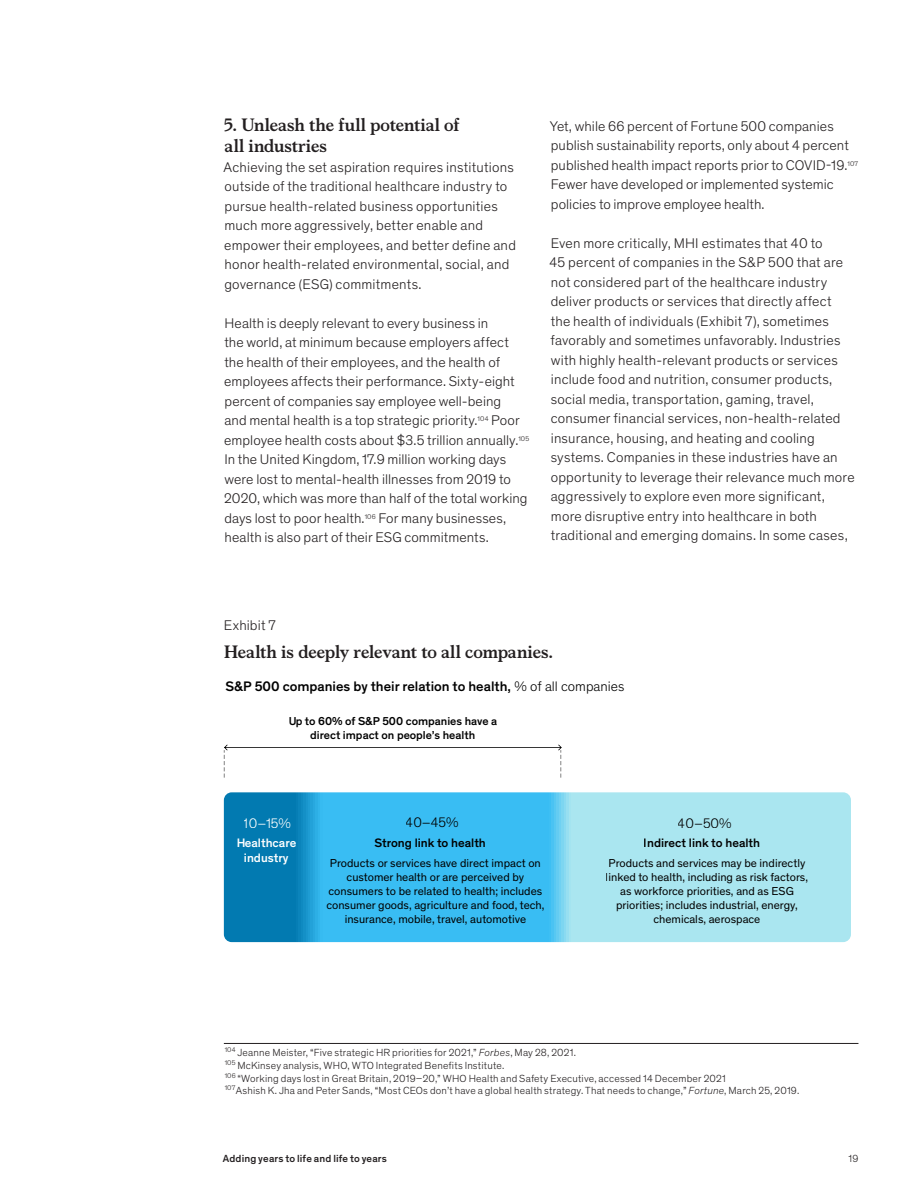
<style>
.page{position:relative;width:918px;height:1188px;background:#fff}
.page>*{position:absolute;margin:0;border:0;box-sizing:border-box;transform-origin:0 0}
.Body_heading___Level{font:700 18px/21px "Bower";color:#231f20}
.Cover_sub_title_-_Wh{font:700 18px "Bower";letter-spacing:-.005em;color:#231f20}
.t1{font:500 18px "Mc Kinsey Sans";color:#000}
.Body_text{font:300 14.25px/19.5px "Mc Kinsey Sans";letter-spacing:.01em;color:#231f20}
.Exhibit_number{font:300 14.25px "Mc Kinsey Sans";letter-spacing:.01em;color:#231f20}
.t2{font:500 14.1px "Mc Kinsey Sans";color:#000}
.t3{font:300 14.1px "Mc Kinsey Sans";color:#000}
.t4{font:300 14.1px "Mc Kinsey Sans";color:#fff}
.t5{font:500 12.45px "Mc Kinsey Sans";color:#000}
.t6{font:500 12.45px/15px "Mc Kinsey Sans";color:#fff;text-align:center}
.t7{font:11.7px/14.1px "Mc Kinsey Sans";color:#000;text-align:center}
.t8{font:500 11.7px/14.1px "Mc Kinsey Sans";color:#000;text-align:center}
.Footnote___Auto_-_no{font:300 10.5px "Mc Kinsey Sans";letter-spacing:.02em;color:#231f20}
.t9{font:500 10.5px "Mc Kinsey Sans";letter-spacing:.015em;color:#231f20}
.t10{font:10.2px "Mc Kinsey Sans";color:#231f20}
.s1{font-weight:300}
.s2{font-style:italic}
</style>
<div class="page">
<hr style="left:224px;top:1043px;width:634px;height:1px;background:#231f20">
<svg style="left:224px;top:745px;width:338px;height:32px"></svg>
<svg style="left:224px;top:792px;width:627px;height:150px;background:#66c7e8"></svg>
<h3 class="Body_heading___Level" style="left:224px;top:113px;width:237px">5. Unleash the full potential of all industries</h3>
<p class="Body_text" style="left:224px;top:156px;width:294px">Achieving the set aspiration requires institutions outside of the traditional healthcare industry to pursue health-related business opportunities much more aggressively, better enable and empower their employees, and better define and honor health-related environmental, social, and governance (ESG) commitments.</p>
<p class="Body_text" style="left:224px;top:313px;width:307px">Health is deeply relevant to every business in<br>the world, at minimum because employers affect the health of their employees, and the health of employees affects their performance. Sixty-eight percent of companies say employee well-being<br>and mental health is a top strategic priority.<sup>104</sup> Poor employee health costs about $3.5 trillion annually.<sup>105<br></sup>In the United Kingdom, 17.9 million working days were lost to mental-health illnesses from 2019 to 2020, which was more than half of the total working days lost to poor health.<sup>106</sup> For many businesses, health is also part of their ESG commitments.</p>
<p class="Body_text" style="left:550px;top:115px;width:310px">Yet, while 66 percent of Fortune 500 companies publish sustainability reports, only about 4 percent published health impact reports prior to COVID-19.<sup>107<br></sup>Fewer have developed or implemented systemic policies to improve employee health.</p>
<p class="Body_text" style="left:549px;top:233px;width:307px">Even more critically, MHI estimates that 40 to<br>45 percent of companies in the S&amp;P 500 that are not considered part of the healthcare industry deliver products or services that directly affect<br>the health of individuals (Exhibit 7), sometimes favorably and sometimes unfavorably. Industries with highly health-relevant products or services include food and nutrition, consumer products, social media, transportation, gaming, travel, consumer financial services, non-health-related insurance, housing, and heating and cooling systems. Companies in these industries have an opportunity to leverage their relevance much more aggressively to explore even more significant, more disruptive entry into healthcare in both traditional and emerging domains. In some cases,</p>
<p class="Exhibit_number" style="left:224px;top:615px;width:53px">Exhibit 7</p>
<p class="t10" style="left:225px;top:621px;width:57px">Exhibit 7 of 7</p>
<h1 class="Cover_sub_title_-_Wh" style="left:224px;top:639px;width:331px">Health is deeply relevant to all companies.</h1>
<p class="t1" style="left:328px;top:637px;width:24px">ply</p>
<p class="t1" style="left:385px;top:637px;width:10px">v</p>
<p class="t1" style="left:430px;top:637px;width:29px">o al</p>
<p class="t1" style="left:500px;top:637px;width:58px">pan s.</p>
<p class="t2" style="left:225px;top:676px;width:400px">S&amp;P 500 companies by their relation to health, <span class="s1">% of all companies</span></p>
<p class="t8" style="left:288px;top:713px;width:211px">Up to 60% of S&amp;P 500 companies have a direct impact on people’s health</p>
<p class="t4" style="left:244px;top:813px;width:49px">10–15%</p>
<p class="t3" style="left:406px;top:813px;width:54px">40–45%</p>
<p class="t3" style="left:678px;top:813px;width:55px">40–50%</p>
<p class="t6" style="left:236px;top:834px;width:62px">Healthcare industry</p>
<p class="t5" style="left:375px;top:834px;width:113px">Strong link to health</p>
<p class="t5" style="left:644px;top:834px;width:118px">Indirect link to health</p>
<p class="t7" style="left:326px;top:855px;width:220px">Products or services have direct impact on customer health or are perceived by consumers to be related to health; includes consumer goods, agriculture and food, tech, insurance, mobile, travel, automotive</p>
<p class="t7" style="left:606px;top:855px;width:204px">Products and services may be indirectly linked to health, including as risk factors, as workforce priorities, and as ESG priorities; includes industrial, energy, chemicals, aerospace</p>
<p class="Footnote___Auto_-_no" style="left:225px;top:1045px;width:353px"><sup>104</sup> Jeanne Meister, “Five strategic HR priorities for 2021,” <span class="s2">Forbes</span>, May 28, 2021.</p>
<p class="Footnote___Auto_-_no" style="left:225px;top:1058px;width:281px"><sup>105</sup> McKinsey analysis, WHO, WTO Integrated Benefits Institute.</p>
<p class="Footnote___Auto_-_no" style="left:225px;top:1071px;width:503px"><sup>106</sup> “Working days lost in Great Britain, 2019–20,” WHO Health and Safety Executive, accessed 14 December 2021</p>
<p class="Footnote___Auto_-_no" style="left:225px;top:1084px;width:576px"><sup>107</sup>Ashish K. Jha and Peter Sands, “Most CEOs don’t have a global health strategy. That needs to change,” <span class="s2">Fortune</span>, March 25, 2019.</p>
<p class="t9" style="left:223px;top:1151px;width:166px">Adding years to life and life to years</p>
<p class="Footnote___Auto_-_no" style="left:849px;top:1151px;width:11px">19</p>
</div>
